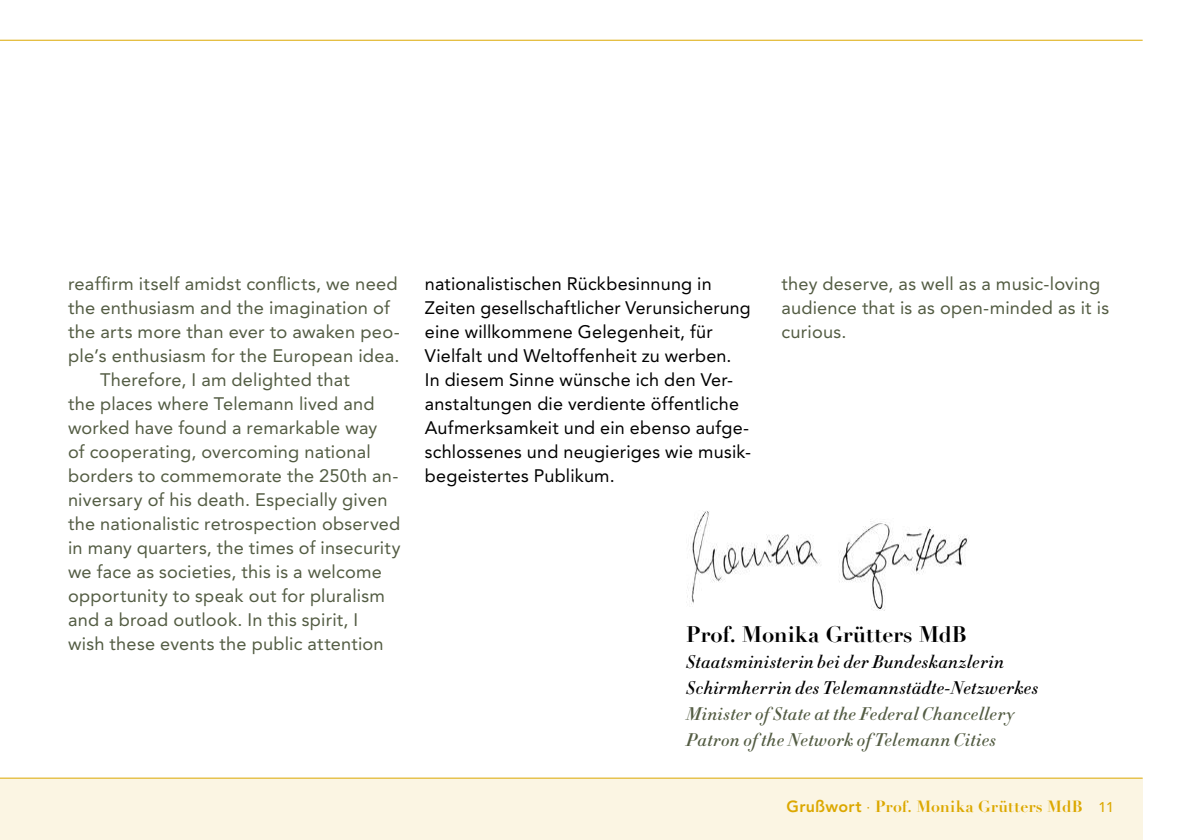
<style>
.page{position:relative;width:1191px;height:840px;background:#fff}
.page>*{position:absolute;margin:0;border:0;box-sizing:border-box;transform-origin:0 0}
.t1{font:700 22px "Didot";letter-spacing:.005em;color:#000}
.t2{font:18px/24px "Avenir";letter-spacing:.01em;color:#535c43}
.t3{font:18px/24px "Avenir";letter-spacing:.01em;color:#000}
.t4{font:italic 500 18px/26px "Didot HTF 06";letter-spacing:.02em;color:#000}
.t5{font:italic 500 18px/26px "Didot HTF 06";letter-spacing:.015em;color:#535c43}
.t6{font:16px "Didot LH Bold Os F";letter-spacing:.02em;color:#dca800}
.s1{font-family:"Avenir";font-weight:800}
.s2{font-family:"Didot LH"}
.s3{font-family:"Avenir";font-weight:500;font-size:14px}
</style>
<div class="page">
<img style="left:686px;top:510px;width:282px;height:100px">
<div style="left:0;top:777px;width:1142px;height:62px;background:#fbf5e3"></div>
<hr style="left:0;top:777px;width:1142px;height:1px;background:#dca800">
<hr style="left:0;top:40px;width:1142px;height:1px;background:#dca800">
<p class="t2" style="left:68px;top:271px;width:331px">reaffirm itself amidst conflicts, we need</p>
<p class="t2" style="left:68px;top:295px;width:323px">the enthusiasm and the imagination of</p>
<p class="t2" style="left:68px;top:319px;width:333px">the arts more than ever to awaken peo-</p>
<p class="t2" style="left:68px;top:343px;width:333px">ple’s enthusiasm for the European idea.</p>
<p class="t2" style="left:100px;top:367px;width:251px">Therefore, I am delighted that</p>
<p class="t2" style="left:68px;top:391px;width:308px">the places where Telemann lived and</p>
<p class="t2" style="left:68px;top:415px;width:311px">worked have found a remarkable way</p>
<p class="t2" style="left:68px;top:439px;width:304px">of cooperating, overcoming national</p>
<p class="t2" style="left:68px;top:463px;width:332px">borders to commemorate the 250th an-</p>
<p class="t2" style="left:68px;top:487px;width:321px">niversary of his death. Especially given</p>
<p class="t2" style="left:68px;top:511px;width:334px">the nationalistic retrospection observed</p>
<p class="t2" style="left:68px;top:535px;width:334px">in many quarters, the times of insecurity</p>
<p class="t2" style="left:68px;top:559px;width:315px">we face as societies, this is a welcome</p>
<p class="t2" style="left:68px;top:583px;width:318px">opportunity to speak out for pluralism</p>
<p class="t2" style="left:68px;top:607px;width:292px">and a broad outlook. In this spirit, I</p>
<p class="t2" style="left:68px;top:631px;width:317px">wish these events the public attention</p>
<p class="t3" style="left:425px;top:271px;width:328px">nationalistischen Rückbesinnung in Zeiten gesellschaftlicher Verunsicherung eine willkommene Gelegenheit, für Vielfalt und Weltoffenheit zu werben.<br>In diesem Sinne wünsche ich den Ver&shy;anstaltungen die verdiente öffentliche Aufmerksamkeit und ein ebenso aufge&shy;schlossenes und neugieriges wie musik&shy;begeistertes Publikum.</p>
<p class="t2" style="left:781px;top:271px;width:329px">they deserve, as well as a music-loving audience that is as open-minded as it is curious.</p>
<p class="t1" style="left:686px;top:620px;width:282px">Prof. Monika Grütters MdB</p>
<p class="t4" style="left:686px;top:649px;width:354px">Staatsministerin bei der Bundeskanzlerin<br>Schirmherrin des Telemannstädte-Netzwerkes</p>
<p class="t5" style="left:686px;top:701px;width:330px">Minister of State at the Federal Chancellery<br>Patron of the Network of Telemann Cities</p>
<p class="t6" style="left:786px;top:795px;width:329px"><span class="s1">Grußwort</span> <span class="s2">·</span> Prof. Monika Grütters MdB <span class="s3">11</span></p>
</div>
